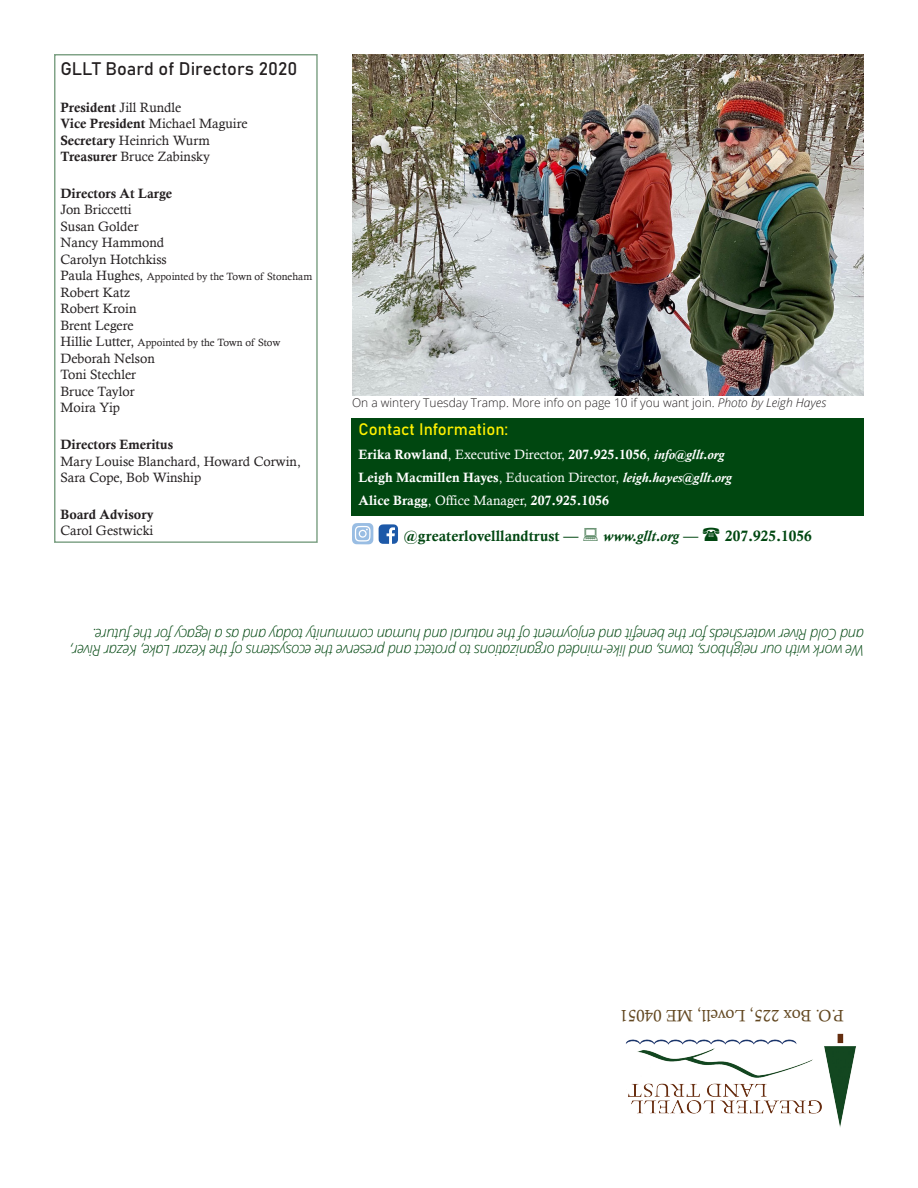
<style>
.page{position:relative;width:918px;height:1188px;background:#fff}
.page>*{position:absolute;margin:0;border:0;box-sizing:border-box;transform-origin:0 0}
.Event_Description{font:18px "Bahnschrift";color:#231f20}
.Event_Description-2{font:16.5px "Calisto";color:#624720}
.Event_Description-3{font:16.5px "Bahnschrift";color:#fff101}
.body_text{font:italic 300 15px/16.5px "Open Sans";letter-spacing:-.03em;color:#004710}
.t1{font:15px "Calis MT Bol";color:#014711}
.t2{font:italic 700 15px "Calisto";color:#014711}
.Event_Description-4{font:13.5px/16.5px "Calisto";color:#231f20}
.Event_Description-5{font:13.5px "Calis MT Bol";color:#fff}
.Event_Description-6{font:italic 700 13.5px "Calisto";color:#fff}
.Captions{font:300 12px "Open Sans";color:#231f20}
.Event_Description-7{font:10.5px "Calisto";color:#231f20}
.s1{font-family:"Calis MT Bol"}
.s2{font-size:13.5px}
.s3{font-style:italic}
.s4{font-family:"Calisto"}
.s5{font-family:"Calisto";font-weight:700;font-style:italic}
.s6{font-family:"Calis MT Bol";font-weight:400;font-style:normal}
.s7{font-weight:400;font-style:normal}
</style>
<div class="page">
<div style="left:352px;top:418px;width:512px;height:97px;background:#004710"></div>
<img style="left:352px;top:54px;width:512px;height:341px">
<img style="left:625px;top:1033px;width:231px;height:94px">
<svg style="left:379px;top:524px;width:19px;height:20px"></svg>
<svg style="left:352px;top:523px;width:21px;height:21px"></svg>
<p class="Event_Description" style="left:60px;top:57px;width:238px">GLLT Board of Directors 2020</p>
<p class="Event_Description-4" style="left:60px;top:99px;width:189px"><span class="s1">President</span> Jill Rundle<br><span class="s1">Vice President</span> Michael Maguire<br><span class="s1">Secretary</span> Heinrich Wurm<br><span class="s1">Treasurer</span> Bruce Zabinsky</p>
<p class="Event_Description-4" style="left:60px;top:185px;width:113px"><span class="s1">Directors At Large<br></span>Jon Briccetti<br>Susan Golder<br>Nancy Hammond<br>Carolyn Hotchkiss</p>
<p class="Event_Description-7" style="left:60px;top:271px;width:253px"><span class="s2">Paula Hughes,</span> Appointed by the Town of Stoneham</p>
<p class="Event_Description-4" style="left:60px;top:284px;width:78px">Robert Katz<br>Robert Kroin<br>Brent Legere</p>
<p class="Event_Description-7" style="left:60px;top:337px;width:221px"><span class="s2">Hillie Lutter,</span> Appointed by the Town of Stow</p>
<p class="Event_Description-4" style="left:60px;top:350px;width:96px">Deborah Nelson<br>Toni Stechler<br>Bruce Taylor<br>Moira Yip</p>
<p class="Event_Description-4" style="left:60px;top:436px;width:242px"><span class="s1">Directors Emeritus<br></span>Mary Louise Blanchard, Howard Corwin,<br>Sara Cope, Bob Winship</p>
<p class="Event_Description-4" style="left:60px;top:506px;width:95px"><span class="s1">Board Advisory<br></span>Carol Gestwicki</p>
<p class="Captions" style="left:352px;top:395px;width:476px">On a wintery Tuesday Tramp. More info on page 10 if you want join. <span class="s3">Photo by Leigh Hayes</span></p>
<p class="Event_Description-3" style="left:359px;top:419px;width:151px">Contact Information:</p>
<p class="Event_Description-5" style="left:359px;top:446px;width:367px">Erika Rowland<span class="s4">, Executive Director,</span> 207.925.1056<span class="s4">,</span> <span class="s5">info@gllt.org</span></p>
<p class="Event_Description-6" style="left:359px;top:470px;width:375px"><span class="s6">Leigh Macmillen Hayes</span><span class="s7">, Education Director,</span> leigh.hayes@gllt.org</p>
<p class="Event_Description-5" style="left:359px;top:493px;width:252px">Alice Bragg<span class="s4">, Office Manager,</span> 207.925.1056</p>
<p class="t1" style="left:404px;top:527px;width:176px">@greaterlovelllandtrust —</p>
<p class="t2" style="left:603px;top:527px;width:96px">www.gllt.org —</p>
<p class="t1" style="left:725px;top:527px;width:88px">207.925.1056</p>
<p class="body_text" style="left:864px;top:659px;width:796px;rotate:-180deg">We work with our neighbors, towns, and like-minded organizations to protect and preserve the ecosystems of the Kezar Lake, Kezar River, and Cold River watersheds for the benefit and enjoyment of the natural and human community today and as a legacy for the future.</p>
<p class="Event_Description-2" style="left:844px;top:1026px;width:226px;rotate:-180deg">P.O. Box 225, Lovell, ME 04051</p>
</div>
